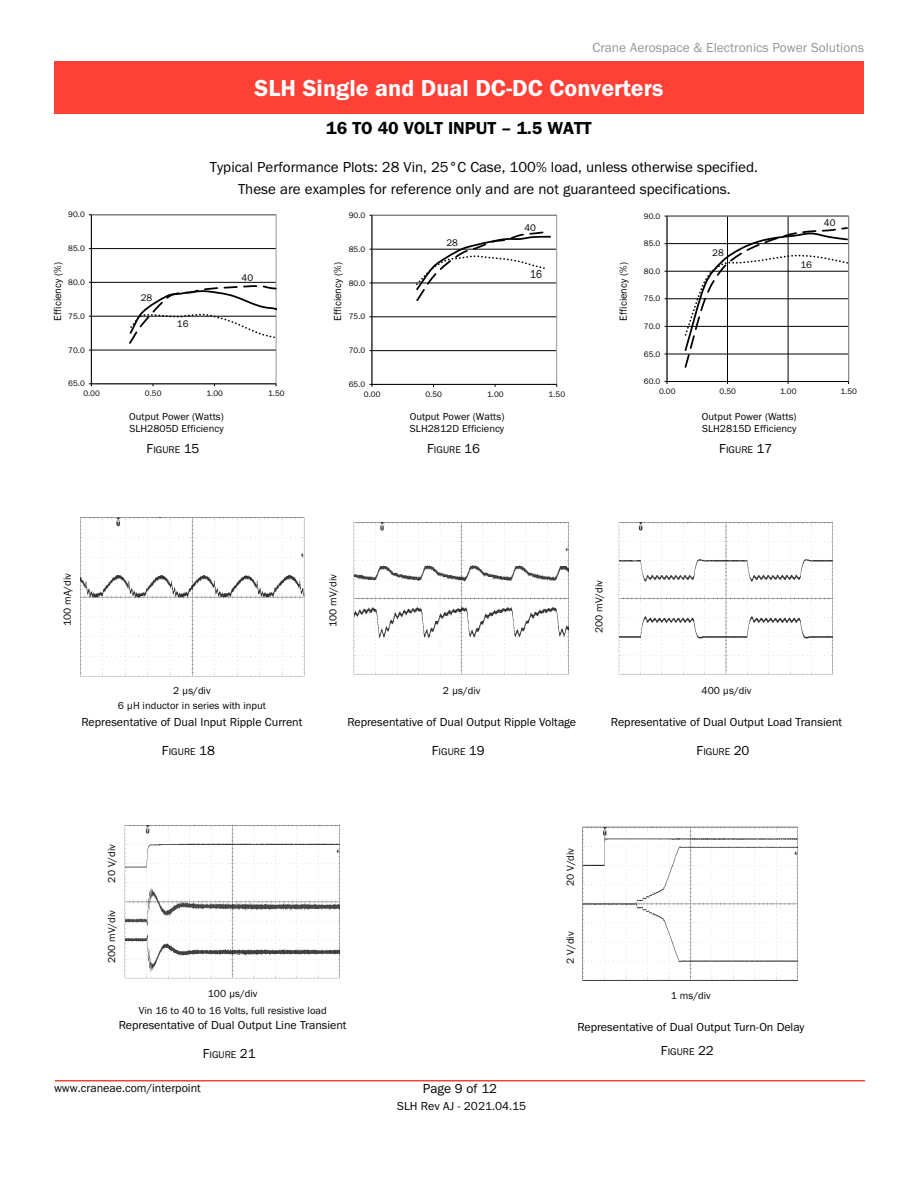
<style>
.page{position:relative;width:918px;height:1188px;background:#fff}
.page>*{position:absolute;margin:0;border:0;box-sizing:border-box;transform-origin:0 0}
.t1{font:24px "Franklin Gothic URW Dem";color:#fff}
.t2{font:18px "Franklin Gothic URW Dem";color:#000}
.t3{font:15px/21.6px "Franklin Gothic URW Boo";color:#000;text-align:center}
.t4{font:13.5px "Franklin Gothic URW Boo";color:#939598}
.t5{font:13.5px "Franklin Gothic URW Boo";color:#000}
.t6{font:12px "Franklin Gothic URW Boo";color:#000}
.t7{font:11.85px "Franklin Gothic URW Boo";color:#000;scale:.83 1}
.t8{font:10.5px "Franklin Gothic URW Boo";color:#000}
.t9{font:10.2px "Franklin Gothic URW Boo";color:#000}
.t10{font:9.9px "Franklin Gothic URW Boo";color:#000}
.t11{font:8.25px "Franklin Gothic URW Boo";color:#000}
.s1{font-size:13.5px}
</style>
<div class="page">
<div style="left:54px;top:61px;width:810px;height:53px;background:#ff4037"></div>
<hr style="left:55px;top:1080px;width:810px;height:2px;background:#ff4037">
<img style="left:80px;top:517px;width:225px;height:160px">
<img style="left:353px;top:521px;width:216px;height:154px">
<img style="left:124px;top:824px;width:216px;height:155px">
<img style="left:618px;top:521px;width:215px;height:154px">
<img style="left:582px;top:826px;width:216px;height:155px">
<svg style="left:664px;top:215px;width:186px;height:169px"></svg>
<svg style="left:369px;top:214px;width:189px;height:173px"></svg>
<svg style="left:88px;top:214px;width:189px;height:173px"></svg>
<p class="t4" style="left:593px;top:39px;width:273px">Crane Aerospace &amp; Electronics Power Solutions</p>
<h1 class="t1" style="left:255px;top:73px;width:410px">SLH Single and Dual DC-DC Converters</h1>
<h2 class="t2" style="left:326px;top:116px;width:133px">16 to 40 Volt input</h2>
<h2 class="t2" style="left:501px;top:116px;width:73px">– 1.5 Watt</h2>
<p class="t11" style="left:68px;top:209px;width:18px">90.0</p>
<p class="t11" style="left:68px;top:243px;width:18px">85.0</p>
<h3 class="t3" style="left:210px;top:156px;width:550px">Typical Performance Plots: 28 Vin, 25°C Case, 100% load, unless otherwise specified.<br>These are examples for reference only and are not guaranteed specifications.</h3>
<p class="t11" style="left:349px;top:210px;width:18px">90.0</p>
<p class="t11" style="left:349px;top:244px;width:18px">85.0</p>
<p class="t10" style="left:446px;top:237px;width:13px">28</p>
<p class="t10" style="left:524px;top:221px;width:13px">40</p>
<p class="t11" style="left:644px;top:211px;width:18px">90.0</p>
<p class="t11" style="left:644px;top:238px;width:18px">85.0</p>
<p class="t10" style="left:712px;top:247px;width:13px">28</p>
<p class="t8" style="left:51px;top:321px;width:60px;rotate:-90deg">Efficiency (%)</p>
<p class="t8" style="left:331px;top:321px;width:60px;rotate:-90deg">Efficiency (%)</p>
<p class="t8" style="left:617px;top:321px;width:60px;rotate:-90deg">Efficiency (%)</p>
<p class="t7" style="left:530px;top:266px;width:16px">16</p>
<p class="t10" style="left:242px;top:271px;width:13px">40</p>
<p class="t11" style="left:68px;top:277px;width:18px">80.0</p>
<p class="t11" style="left:349px;top:278px;width:18px">80.0</p>
<p class="t10" style="left:141px;top:292px;width:13px">28</p>
<p class="t11" style="left:68px;top:311px;width:18px">75.0</p>
<p class="t11" style="left:349px;top:311px;width:18px">75.0</p>
<p class="t10" style="left:177px;top:318px;width:13px">16</p>
<p class="t11" style="left:68px;top:345px;width:18px">70.0</p>
<p class="t11" style="left:349px;top:345px;width:18px">70.0</p>
<p class="t11" style="left:644px;top:266px;width:18px">80.0</p>
<p class="t11" style="left:644px;top:294px;width:18px">75.0</p>
<p class="t11" style="left:644px;top:321px;width:18px">70.0</p>
<p class="t11" style="left:644px;top:349px;width:18px">65.0</p>
<p class="t10" style="left:824px;top:217px;width:13px">40</p>
<p class="t10" style="left:800px;top:259px;width:13px">16</p>
<p class="t11" style="left:68px;top:379px;width:18px">65.0</p>
<p class="t11" style="left:83px;top:388px;width:18px">0.00</p>
<p class="t11" style="left:145px;top:388px;width:18px">0.50</p>
<p class="t11" style="left:206px;top:388px;width:18px">1.00</p>
<p class="t11" style="left:268px;top:388px;width:18px">1.50</p>
<p class="t11" style="left:349px;top:379px;width:18px">65.0</p>
<p class="t11" style="left:364px;top:389px;width:18px">0.00</p>
<p class="t11" style="left:426px;top:389px;width:18px">0.50</p>
<p class="t11" style="left:487px;top:389px;width:18px">1.00</p>
<p class="t11" style="left:549px;top:389px;width:18px">1.50</p>
<p class="t11" style="left:644px;top:376px;width:18px">60.0</p>
<p class="t11" style="left:659px;top:386px;width:18px">0.00</p>
<p class="t11" style="left:720px;top:386px;width:18px">0.50</p>
<p class="t11" style="left:780px;top:386px;width:18px">1.00</p>
<p class="t11" style="left:841px;top:386px;width:18px">1.50</p>
<p class="t8" style="left:129px;top:410px;width:96px">Output Power (Watts)</p>
<p class="t8" style="left:410px;top:410px;width:96px">Output Power (Watts)</p>
<p class="t8" style="left:702px;top:410px;width:96px">Output Power (Watts)</p>
<p class="t8" style="left:129px;top:422px;width:96px">SLH2805D Efficiency</p>
<p class="t8" style="left:410px;top:422px;width:96px">SLH2812D Efficiency</p>
<p class="t8" style="left:702px;top:422px;width:96px">SLH2815D Efficiency</p>
<p class="t9" style="left:147px;top:443px;width:55px"><span class="s1">F</span>IGURE <span class="s1">15</span></p>
<p class="t9" style="left:427px;top:443px;width:55px"><span class="s1">F</span>IGURE <span class="s1">16</span></p>
<p class="t9" style="left:719px;top:443px;width:55px"><span class="s1">F</span>IGURE <span class="s1">17</span></p>
<p class="t8" style="left:61px;top:626px;width:55px;rotate:-90deg">100 mA/div</p>
<p class="t8" style="left:592px;top:633px;width:55px;rotate:-90deg">200 mV/div</p>
<p class="t8" style="left:326px;top:627px;width:55px;rotate:-90deg">100 mV/div</p>
<p class="t8" style="left:173px;top:684px;width:39px">2 µs/div</p>
<p class="t8" style="left:443px;top:684px;width:39px">2 µs/div</p>
<p class="t8" style="left:702px;top:684px;width:51px">400 µs/div</p>
<p class="t8" style="left:118px;top:699px;width:150px">6 µH inductor in series with input</p>
<p class="t9" style="left:162px;top:745px;width:55px"><span class="s1">F</span>IGURE <span class="s1">18</span></p>
<p class="t9" style="left:432px;top:745px;width:55px"><span class="s1">F</span>IGURE <span class="s1">19</span></p>
<p class="t6" style="left:81px;top:715px;width:223px">Representative of Dual Input Ripple Current</p>
<p class="t6" style="left:347px;top:715px;width:230px">Representative of Dual Output Ripple Voltage</p>
<p class="t8" style="left:105px;top:883px;width:40px;rotate:-90deg">20 V/div</p>
<p class="t8" style="left:564px;top:886px;width:40px;rotate:-90deg">20 V/div</p>
<p class="t8" style="left:105px;top:963px;width:55px;rotate:-90deg">200 mV/div</p>
<p class="t8" style="left:564px;top:964px;width:34px;rotate:-90deg">2 V/div</p>
<p class="t6" style="left:611px;top:715px;width:233px">Representative of Dual Output Load Transient</p>
<p class="t9" style="left:696px;top:746px;width:55px"><span class="s1">F</span>IGURE <span class="s1">20</span></p>
<p class="t8" style="left:208px;top:987px;width:51px">100 µs/div</p>
<p class="t8" style="left:671px;top:989px;width:42px">1 ms/div</p>
<p class="t8" style="left:139px;top:1004px;width:189px">Vin 16 to 40 to 16 Volts, full resistive load</p>
<p class="t6" style="left:119px;top:1018px;width:229px">Representative of Dual Output Line Transient</p>
<p class="t6" style="left:577px;top:1020px;width:229px">Representative of Dual Output Turn-On Delay</p>
<p class="t9" style="left:203px;top:1048px;width:55px"><span class="s1">F</span>IGURE <span class="s1">21</span></p>
<p class="t9" style="left:661px;top:1045px;width:55px"><span class="s1">F</span>IGURE <span class="s1">22</span></p>
<p class="t6" style="left:54px;top:1081px;width:148px">www.craneae.com/interpoint</p>
<p class="t5" style="left:423px;top:1080px;width:76px">Page 9 of 12</p>
<p class="t6" style="left:397px;top:1098px;width:131px">SLH Rev AJ - 2021.04.15</p>
</div>
